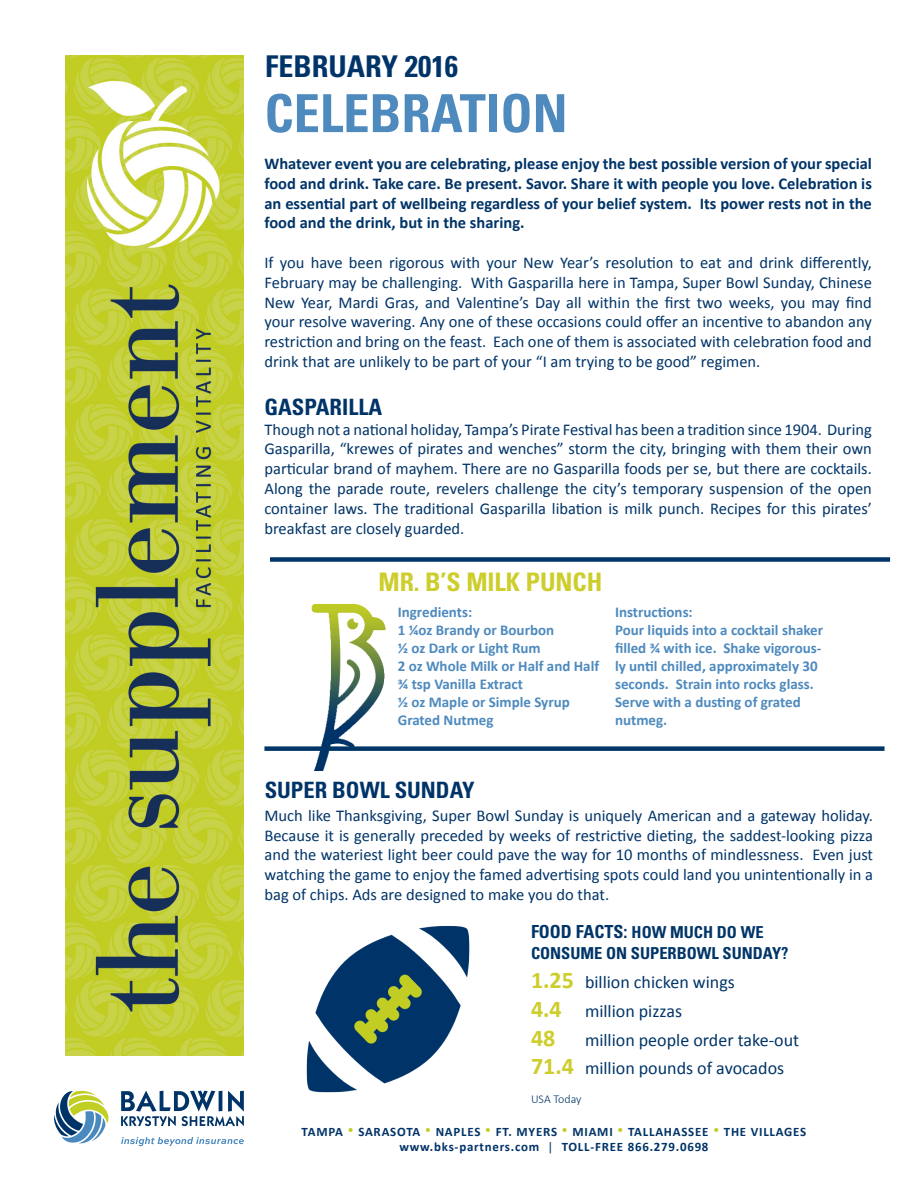
<style>
.page{position:relative;width:918px;height:1188px;background:#fff}
.page>*{position:absolute;margin:0;border:0;box-sizing:border-box;transform-origin:0 0}
.t1{font:700 condensed 52.5px "Univers LT Std";color:#4e8abe}
.t2{font:700 condensed 30px "Univers LT Std";color:#003468}
.t3{font:700 condensed 25.5px "Univers LT Std";color:#cdcd2b}
.t4{font:700 condensed 22.5px "Univers LT Std";color:#003468}
.t5{font:18px "Calibri";color:#003568}
.t6{font:16.5px/19.8px "Calibri";color:#003468;text-align:justify}
.t7{font:700 16.5px/19.8px "Calibri";color:#003468;text-align:justify}
.t8{font:700 condensed 16.5px "Univers LT Std";color:#003568}
.t9{font:700 15px/18px "Calibri";color:#4e8abe}
.t10{font:700 12.9px/15px "Calibri";letter-spacing:.06em;color:#003367;text-align:center}
.t11{font:300 12px "Calibri";letter-spacing:-.005em;color:#003568}
.s1{font-size:18px}
.s2{font-weight:700;font-size:24px;color:#cdcd2b}
.s3{font-weight:400;color:#c1ce23}
.s4{font-weight:400}
</style>
<div class="page">
<img style="left:66px;top:55px;width:178px;height:1000px">
<svg style="left:54px;top:1091px;width:55px;height:52px"></svg>
<svg style="left:121px;top:1091px;width:123px;height:35px"></svg>
<svg style="left:121px;top:1137px;width:123px;height:9px"></svg>
<img style="left:306px;top:926px;width:164px;height:167px">
<img style="left:311px;top:604px;width:75px;height:166px">
<div style="left:270px;top:557px;width:620px;height:5px;background:#003568"></div>
<div style="left:264px;top:746px;width:621px;height:5px;background:#003568"></div>
<p class="t2" style="left:265px;top:48px;width:194px">FEBRUARY 2016</p>
<p class="t1" style="left:264px;top:81px;width:305px">CELEBRATION</p>
<p class="t7" style="left:264px;top:154px;width:609px">Whatever event you are celebrating, please enjoy the best possible version of your special food and drink. Take care. Be present. Savor. Share it with people you love. Celebration is an essential part of wellbeing regardless of your belief system. Its power rests not in the food and the drink, but in the sharing.</p>
<p class="t6" style="left:264px;top:253px;width:609px">If you have been rigorous with your New Year’s resolution to eat and drink differently, February may be challenging. With Gasparilla here in Tampa, Super Bowl Sunday, Chinese New Year, Mardi Gras, and Valentine’s Day all within the first two weeks, you may find your resolve wavering. Any one of these occasions could offer an incentive to abandon any restriction and bring on the feast. Each one of them is associated with celebration food and drink that are unlikely to be part of your “I am trying to be good” regimen.</p>
<p class="t4" style="left:264px;top:393px;width:119px">GASPARILLA</p>
<p class="t6" style="left:264px;top:419px;width:609px">Though not a national holiday, Tampa’s Pirate Festival has been a tradition since 1904. During Gasparilla, “krewes of pirates and wenches” storm the city, bringing with them their own particular brand of mayhem. There are no Gasparilla foods per se, but there are cocktails.<br>Along the parade route, revelers challenge the city’s temporary suspension of the open container laws. The traditional Gasparilla libation is milk punch. Recipes for this pirates’ breakfast are closely guarded.</p>
<p class="t3" style="left:379px;top:567px;width:225px">MR. B’S MILK PUNCH</p>
<p class="t9" style="left:398px;top:603px;width:76px">Ingredients:</p>
<p class="t9" style="left:398px;top:621px;width:158px">1 ¼oz Brandy or Bourbon</p>
<p class="t9" style="left:398px;top:639px;width:144px">½ oz Dark or Light Rum</p>
<p class="t9" style="left:398px;top:657px;width:203px">2 oz Whole Milk or Half and Half</p>
<p class="t9" style="left:398px;top:675px;width:127px">¾ tsp Vanilla Extract</p>
<p class="t9" style="left:398px;top:693px;width:174px">½ oz Maple or Simple Syrup</p>
<p class="t9" style="left:398px;top:711px;width:97px">Grated Nutmeg</p>
<p class="t9" style="left:615px;top:603px;width:79px">Instructions:</p>
<p class="t9" style="left:615px;top:621px;width:210px">Pour liquids into a cocktail shaker filled ¾ with ice. Shake vigorous&shy;ly until chilled, approximately 30 seconds. Strain into rocks glass.<br>Serve with a dusting of grated</p>
<p class="t9" style="left:615px;top:711px;width:54px">nutmeg.</p>
<p class="t4" style="left:265px;top:777px;width:212px">SUPER BOWL SUNDAY</p>
<p class="t6" style="left:264px;top:806px;width:610px">Much like Thanksgiving, Super Bowl Sunday is uniquely American and a gateway holiday.<br>Because it is generally preceded by weeks of restrictive dieting, the saddest-looking pizza and the wateriest light beer could pave the way for 10 months of mindlessness. Even just watching the game to enjoy the famed advertising spots could land you unintentionally in a bag of chips. Ads are designed to make you do that.</p>
<p class="t8" style="left:531px;top:922px;width:234px"><span class="s1">FOOD FACTS:</span> HOW MUCH DO WE</p>
<p class="t8" style="left:531px;top:943px;width:259px">CONSUME ON SUPERBOWL SUNDAY?</p>
<p class="t5" style="left:531px;top:971px;width:205px"><span class="s2">1.25</span> billion chicken wings</p>
<p class="t5" style="left:531px;top:999px;width:153px"><span class="s2">4.4</span> million pizzas</p>
<p class="t5" style="left:531px;top:1028px;width:270px"><span class="s2">48</span> million people order take-out</p>
<p class="t5" style="left:531px;top:1057px;width:255px"><span class="s2">71.4</span> million pounds of avocados</p>
<p class="t11" style="left:531px;top:1092px;width:52px">USA Today</p>
<p class="t10" style="left:302px;top:1124px;width:506px">TAMPA <span class="s3">•</span> SARASOTA <span class="s3">•</span> NAPLES <span class="s3">•</span> FT. MYERS <span class="s3">•</span> MIAMI <span class="s3">•</span> TALLAHASSEE <span class="s3">•</span> THE VILLAGES www.bks-partners.com <span class="s4">|</span> TOLL-FREE 866.279.0698</p>
</div>
